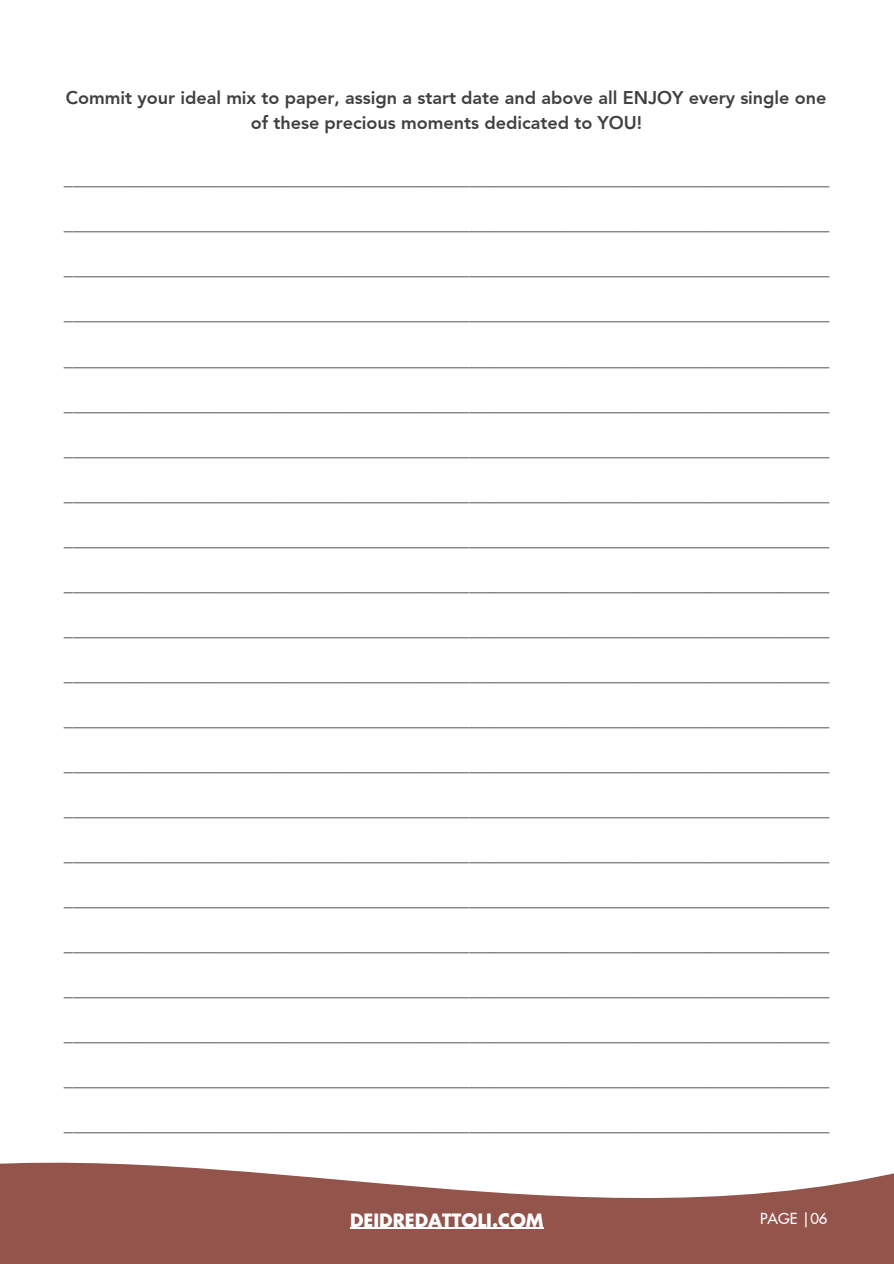
<style>
.page{position:relative;width:894px;height:1264px;background:#fff}
.page>*{position:absolute;margin:0;border:0;box-sizing:border-box;transform-origin:0 0}
.t1{font:500 18px "Avenir";color:#404040}
.t2{font:800 18px/24.8px "Avenir LT Std";color:#404040;text-align:center}
.t3{font:700 18px "Futura LT Pro";color:#fff}
.t4{font:500 15px "Futura LT Pro";color:#fff}
</style>
<div class="page">
<svg style="left:0;top:1162px;width:893px;height:101px;fill:#93544c"></svg>
<hr style="left:350px;top:1227px;width:193px;height:1px;background:#fff">
<h2 class="t2" style="left:66px;top:86px;width:762px">Commit your ideal mix to paper, assign a start date and above all ENJOY every single one of these precious moments dedicated to YOU!</h2>
<h1 class="t1" style="left:64px;top:167px;width:767px">_____________________________________________________________________________________</h1>
<h1 class="t1" style="left:64px;top:212px;width:767px">_____________________________________________________________________________________</h1>
<h1 class="t1" style="left:64px;top:257px;width:767px">_____________________________________________________________________________________</h1>
<h1 class="t1" style="left:64px;top:302px;width:767px">_____________________________________________________________________________________</h1>
<h1 class="t1" style="left:64px;top:347px;width:767px">_____________________________________________________________________________________</h1>
<h1 class="t1" style="left:64px;top:392px;width:767px">_____________________________________________________________________________________</h1>
<h1 class="t1" style="left:64px;top:437px;width:767px">_____________________________________________________________________________________</h1>
<h1 class="t1" style="left:64px;top:482px;width:767px">_____________________________________________________________________________________</h1>
<h1 class="t1" style="left:64px;top:527px;width:767px">_____________________________________________________________________________________</h1>
<h1 class="t1" style="left:64px;top:572px;width:767px">_____________________________________________________________________________________</h1>
<h1 class="t1" style="left:64px;top:617px;width:767px">_____________________________________________________________________________________</h1>
<h1 class="t1" style="left:64px;top:662px;width:767px">_____________________________________________________________________________________</h1>
<h1 class="t1" style="left:64px;top:707px;width:767px">_____________________________________________________________________________________</h1>
<h1 class="t1" style="left:64px;top:752px;width:767px">_____________________________________________________________________________________</h1>
<h1 class="t1" style="left:64px;top:797px;width:767px">_____________________________________________________________________________________</h1>
<h1 class="t1" style="left:64px;top:842px;width:767px">_____________________________________________________________________________________</h1>
<h1 class="t1" style="left:64px;top:887px;width:767px">_____________________________________________________________________________________</h1>
<h1 class="t1" style="left:64px;top:932px;width:767px">_____________________________________________________________________________________</h1>
<h1 class="t1" style="left:64px;top:977px;width:767px">_____________________________________________________________________________________</h1>
<h1 class="t1" style="left:64px;top:1022px;width:767px">_____________________________________________________________________________________</h1>
<h1 class="t1" style="left:64px;top:1067px;width:767px">_____________________________________________________________________________________</h1>
<h1 class="t1" style="left:64px;top:1112px;width:767px">_____________________________________________________________________________________</h1>
<p class="t3" style="left:350px;top:1211px;width:195px">DEIDREDATTOLI.COM</p>
<p class="t4" style="left:760px;top:1212px;width:69px">PAGE |06</p>
</div>
